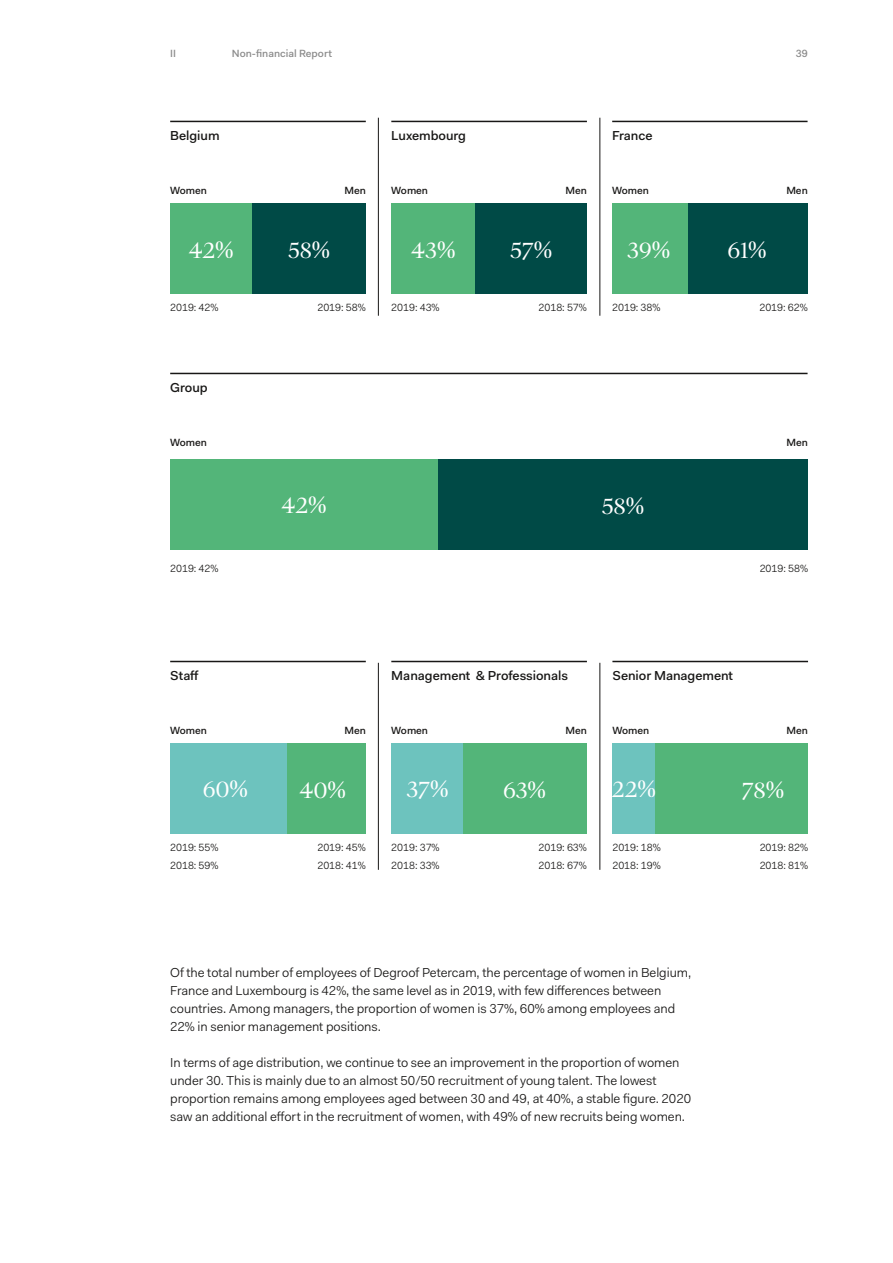
<style>
.page{position:relative;width:893px;height:1263px;background:#fff}
.page>*{position:absolute;margin:0;border:0;box-sizing:border-box;transform-origin:0 0}
.t1{font:21px "Sang Bleu OG Serif";letter-spacing:-.005em;color:#fff}
.t2{font:13.05px/18px "Fakt Pro Blond";color:#181716}
.t3{font:500 13.05px "Fakt Pro";color:#181716}
.t4{font:10.5px/18px "Fakt Pro Blond";color:#181716}
.t5{font:500 10.5px "Fakt Pro";color:#181716}
.t6{font:500 10.5px "Fakt Pro";color:#8b8b8b}
</style>
<div class="page">
<div style="left:170px;top:204px;width:82px;height:90px;background:#53b579"></div>
<div style="left:391px;top:204px;width:84px;height:90px;background:#53b579"></div>
<div style="left:612px;top:204px;width:77px;height:90px;background:#53b579"></div>
<div style="left:170px;top:460px;width:268px;height:90px;background:#53b579"></div>
<div style="left:252px;top:204px;width:114px;height:90px;background:#004a46"></div>
<div style="left:475px;top:204px;width:112px;height:90px;background:#004a46"></div>
<div style="left:688px;top:204px;width:120px;height:90px;background:#004a46"></div>
<div style="left:438px;top:460px;width:370px;height:90px;background:#004a46"></div>
<hr style="left:170px;top:121px;width:196px;height:1px;background:#181716">
<hr style="left:391px;top:121px;width:196px;height:1px;background:#181716">
<hr style="left:612px;top:121px;width:195px;height:1px;background:#181716">
<hr style="left:170px;top:373px;width:637px;height:1px;background:#181716">
<hr style="left:378px;top:118px;width:1px;height:198px;background:#181716">
<hr style="left:600px;top:118px;width:1px;height:198px;background:#181716">
<div style="left:170px;top:744px;width:117px;height:90px;background:#6dc3be"></div>
<div style="left:391px;top:744px;width:73px;height:90px;background:#6dc3be"></div>
<div style="left:612px;top:744px;width:43px;height:90px;background:#6dc3be"></div>
<div style="left:288px;top:744px;width:78px;height:90px;background:#53b579"></div>
<div style="left:464px;top:744px;width:123px;height:90px;background:#53b579"></div>
<div style="left:655px;top:744px;width:153px;height:90px;background:#53b579"></div>
<hr style="left:170px;top:661px;width:196px;height:1px;background:#181716">
<hr style="left:391px;top:661px;width:196px;height:1px;background:#181716">
<hr style="left:612px;top:661px;width:196px;height:1px;background:#181716">
<hr style="left:378px;top:663px;width:1px;height:207px;background:#181716">
<hr style="left:600px;top:663px;width:1px;height:207px;background:#181716">
<p class="t6" style="left:170px;top:47px;width:7px">II</p>
<p class="t6" style="left:232px;top:47px;width:102px">Non-financial Report</p>
<p class="t6" style="left:796px;top:47px;width:13px">39</p>
<p class="t3" style="left:170px;top:127px;width:51px">Belgium</p>
<p class="t3" style="left:391px;top:127px;width:76px">Luxembourg</p>
<p class="t3" style="left:612px;top:127px;width:42px">France</p>
<p class="t5" style="left:170px;top:184px;width:38px">Women</p>
<p class="t5" style="left:391px;top:184px;width:38px">Women</p>
<p class="t5" style="left:612px;top:184px;width:38px">Women</p>
<p class="t5" style="left:344px;top:184px;width:23px">Men</p>
<p class="t5" style="left:565px;top:184px;width:23px">Men</p>
<p class="t5" style="left:786px;top:184px;width:23px">Men</p>
<h1 class="t1" style="left:189px;top:237px;width:46px">42%</h1>
<h1 class="t1" style="left:411px;top:237px;width:46px">43%</h1>
<h1 class="t1" style="left:627px;top:237px;width:45px">39%</h1>
<h1 class="t1" style="left:288px;top:237px;width:44px">58%</h1>
<h1 class="t1" style="left:510px;top:237px;width:44px">57%</h1>
<h1 class="t1" style="left:727px;top:237px;width:41px">61%</h1>
<p class="t4" style="left:170px;top:299px;width:50px">2019: 42%</p>
<p class="t4" style="left:391px;top:299px;width:50px">2019: 43%</p>
<p class="t4" style="left:612px;top:299px;width:50px">2019: 38%</p>
<p class="t4" style="left:317px;top:299px;width:50px">2019: 58%</p>
<p class="t4" style="left:539px;top:299px;width:50px">2018: 57%</p>
<p class="t4" style="left:759px;top:299px;width:50px">2019: 62%</p>
<p class="t3" style="left:170px;top:379px;width:39px">Group</p>
<p class="t5" style="left:170px;top:436px;width:38px">Women</p>
<p class="t4" style="left:170px;top:560px;width:50px">2019: 42%</p>
<h1 class="t1" style="left:282px;top:492px;width:46px">42%</h1>
<h1 class="t1" style="left:602px;top:493px;width:44px">58%</h1>
<p class="t5" style="left:787px;top:436px;width:23px">Men</p>
<p class="t4" style="left:760px;top:560px;width:50px">2019: 58%</p>
<p class="t3" style="left:170px;top:667px;width:30px">Staff</p>
<p class="t3" style="left:391px;top:667px;width:178px">Management &amp; Professionals</p>
<p class="t3" style="left:612px;top:667px;width:122px">Senior Management</p>
<p class="t5" style="left:170px;top:724px;width:38px">Women</p>
<p class="t5" style="left:344px;top:724px;width:23px">Men</p>
<p class="t5" style="left:391px;top:724px;width:38px">Women</p>
<p class="t5" style="left:565px;top:724px;width:23px">Men</p>
<p class="t5" style="left:612px;top:724px;width:38px">Women</p>
<p class="t5" style="left:787px;top:724px;width:23px">Men</p>
<h1 class="t1" style="left:203px;top:776px;width:47px">60%</h1>
<h1 class="t1" style="left:300px;top:777px;width:48px">40%</h1>
<h1 class="t1" style="left:406px;top:776px;width:43px">37%</h1>
<h1 class="t1" style="left:503px;top:777px;width:45px">63%</h1>
<h1 class="t1" style="left:612px;top:776px;width:46px">22%</h1>
<h1 class="t1" style="left:742px;top:777px;width:44px">78%</h1>
<p class="t4" style="left:170px;top:839px;width:50px">2019: 55%<br>2018: 59%</p>
<p class="t4" style="left:391px;top:839px;width:50px">2019: 37%<br>2018: 33%</p>
<p class="t4" style="left:612px;top:839px;width:50px">2019: 18%<br>2018: 19%</p>
<p class="t4" style="left:317px;top:839px;width:50px">2019: 45%<br>2018: 41%</p>
<p class="t4" style="left:539px;top:839px;width:50px">2019: 63%<br>2018: 67%</p>
<p class="t4" style="left:760px;top:839px;width:50px">2019: 82%<br>2018: 81%</p>
<p class="t2" style="left:170px;top:964px;width:523px">Of the total number of employees of Degroof Petercam, the percentage of women in Belgium, France and Luxembourg is 42%, the same level as in 2019, with few differences between countries. Among managers, the proportion of women is 37%, 60% among employees and 22% in senior management positions.</p>
<p class="t2" style="left:170px;top:1054px;width:522px">In terms of age distribution, we continue to see an improvement in the proportion of women under 30. This is mainly due to an almost 50/50 recruitment of young talent. The lowest proportion remains among employees aged between 30 and 49, at 40%, a stable figure. 2020 saw an additional effort in the recruitment of women, with 49% of new recruits being women.</p>
</div>
